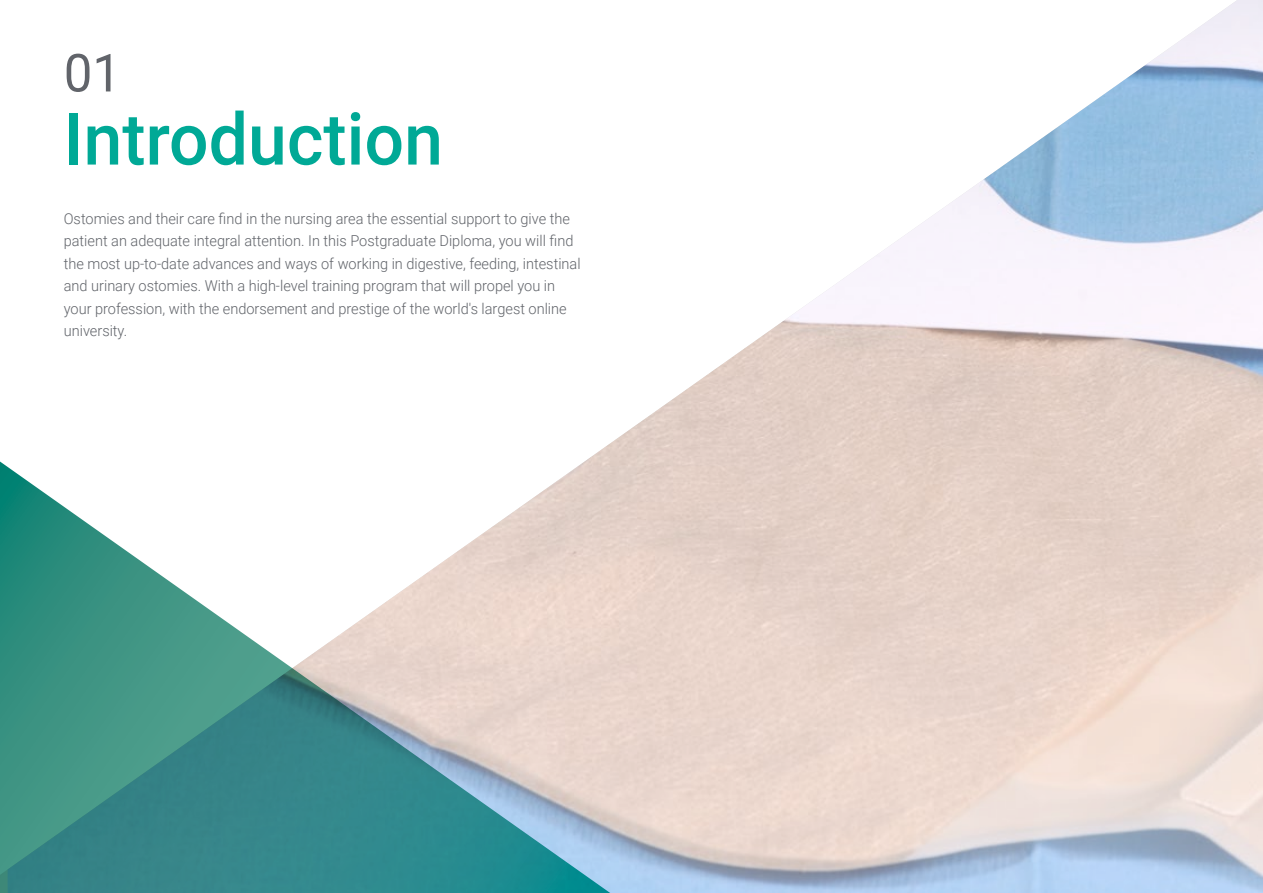
<style>
.page{position:relative;width:1263px;height:893px;background:#fff}
.page>*{position:absolute;margin:0;border:0;box-sizing:border-box;transform-origin:0 0}
.t1{font:500 72px "Roboto";color:#00a996}
.t2{font:52.5px "Roboto";color:#61646a}
.t3{font:300 15px/22.5px "Roboto";color:#61646a}
</style>
<div class="page">
<img style="left:607px;top:0;width:656px;height:893px">
<svg style="left:0;top:446px;width:640px;height:447px"></svg>
<h2 class="t2" style="left:64px;top:36px;width:59px">01</h2>
<h1 class="t1" style="left:64px;top:89px;width:381px">Introduction</h1>
<p class="t3" style="left:64px;top:207px;width:518px">Ostomies and their care find in the nursing area the essential support to give the patient an adequate integral attention. In this Postgraduate Diploma, you will find the most up-to-date advances and ways of working in digestive, feeding, intestinal and urinary ostomies. With a high-level training program that will propel you in your profession, with the endorsement and prestige of the world's largest online university.</p>
</div>
